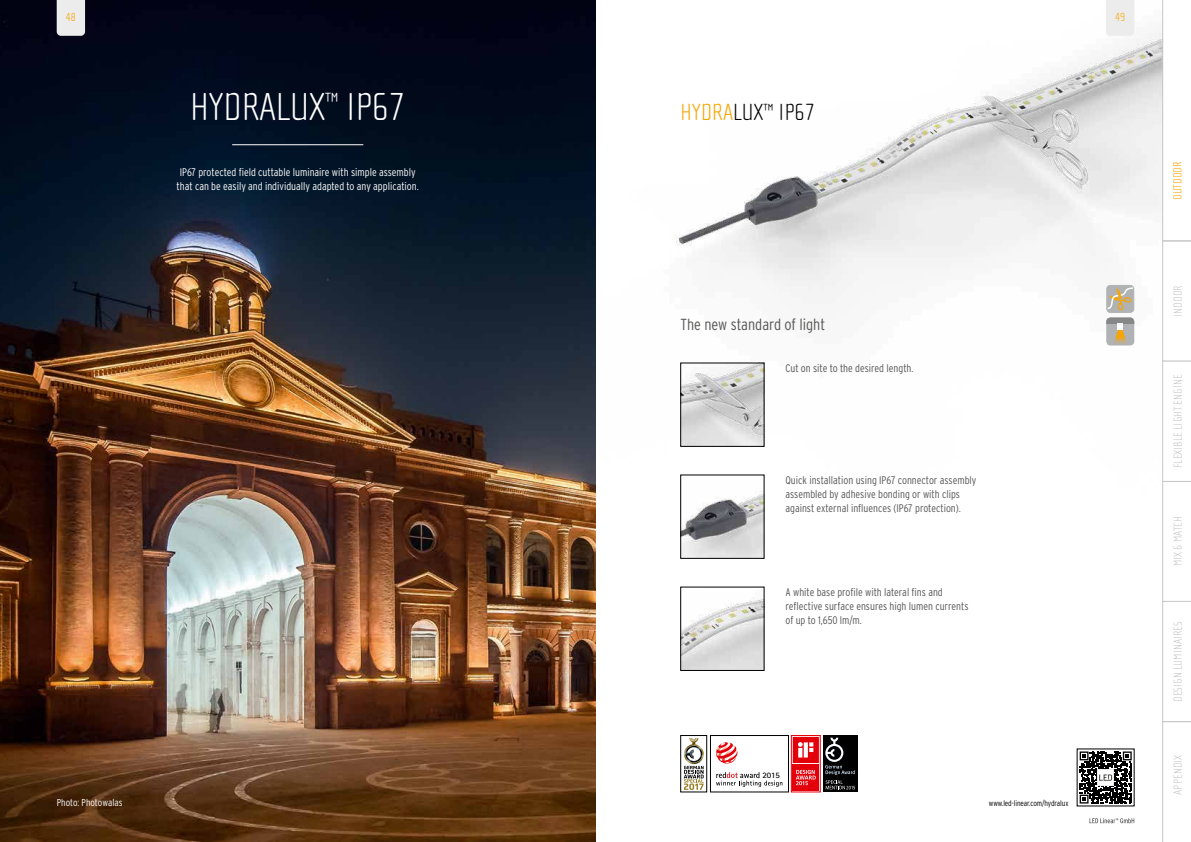
<style>
.page{position:relative;width:1191px;height:842px;background:#fff}
.page>*{position:absolute;margin:0;border:0;box-sizing:border-box;transform-origin:0 0}
.t1{font:100 40px "Cholla Sans OT";letter-spacing:-.01em;color:#fff}
.t2{font:100 24px "Cholla Sans OT";color:#000}
.t3{font:300 condensed 16px "Interstate";color:#565655}
.t4{font:100 12px "Cholla Sans OT";color:#c5c6c6}
.t5{font:100 12px "Cholla Sans OT";color:#f7a500}
.t6{font:100 12px "Cholla Sans OT";letter-spacing:.02em;color:#c5c6c6}
.t7{font:300 condensed 11px/14px "Interstate";color:#565655}
.t8{font:300 condensed 11px/14px "Interstate";color:#fff}
.t9{font:300 condensed 10px "Interstate";color:#fff}
.t10{font:700 8.4px "Rotis Sans Serif Std";color:#000}
.t11{font:300 condensed 8px "Interstate";letter-spacing:-.01em;color:#000}
.s1{color:#f7a500}
</style>
<div class="page">
<img style="left:595px;top:0;width:567px;height:576px">
<svg style="left:1089px;top:818px;width:45px;height:5px"></svg>
<img style="left:0;top:0;width:595px;height:842px">
<img style="left:682px;top:365px;width:80px;height:79px">
<img style="left:682px;top:597px;width:80px;height:71px">
<img style="left:682px;top:477px;width:80px;height:79px">
<hr style="left:232px;top:144px;width:131px;height:1px;background:#fff">
<div style="left:823px;top:735px;width:34px;height:57px;background:#000"></div>
<svg style="left:825px;top:738px;width:30px;height:51px"></svg>
<div style="left:791px;top:735px;width:29px;height:57px;background:#fdefef"></div>
<div style="left:792px;top:764px;width:27px;height:27px;background:#e3000b"></div>
<svg style="left:793px;top:737px;width:25px;height:26px"></svg>
<svg style="left:796px;top:770px;width:20px;height:15px"></svg>
<div style="left:791px;top:735px;width:29px;height:57px;border:1px solid #e3000b"></div>
<svg style="left:716px;top:772px;width:66px;height:15px"></svg>
<svg style="left:716px;top:742px;width:21px;height:21px"></svg>
<div style="left:710px;top:735px;width:78px;height:57px;border:1px solid #000"></div>
<svg style="left:683px;top:738px;width:20px;height:52px"></svg>
<div style="left:680px;top:735px;width:27px;height:57px;border:1px solid #000"></div>
<div style="left:1106px;top:285px;width:27px;height:27px;background:#b1b2b3;border-radius:4px"></div>
<div style="left:1106px;top:285px;width:28px;height:28px;border:1px solid #b1b2b3;border-radius:4px"></div>
<svg style="left:1107px;top:287px;width:26px;height:23px"></svg>
<div style="left:1106px;top:317px;width:28px;height:28px;background:#b1b2b3;border-radius:4px"></div>
<div style="left:1106px;top:317px;width:28px;height:6px;background:#868786"></div>
<svg style="left:1113px;top:323px;width:14px;height:21px"></svg>
<svg style="left:1079px;top:751px;width:53px;height:53px"></svg>
<svg style="left:1079px;top:751px;width:52px;height:52px"></svg>
<img style="left:1097px;top:769px;width:17px;height:17px">
<svg style="left:1106px;top:0;width:28px;height:36px"></svg>
<svg style="left:57px;top:0;width:28px;height:36px"></svg>
<svg style="left:1162px;top:0;width:29px;height:842px"></svg>
<p class="t5" style="left:66px;top:11px;width:12px">48</p>
<p class="t5" style="left:1115px;top:11px;width:12px">49</p>
<h1 class="t1" style="left:190px;top:85px;width:217px">HYDRALUX<sup>™</sup> IP67</h1>
<h2 class="t2" style="left:680px;top:99px;width:136px"><span class="s1">HYDRA</span>LUX<sup>™</sup> IP67</h2>
<p class="t8" style="left:177px;top:165px;width:244px">IP67 protected field cuttable luminaire with simple assembly that can be easily and individually adapted to any application.</p>
<h3 class="t3" style="left:680px;top:315px;width:146px">The new standard of light</h3>
<p class="t7" style="left:785px;top:361px;width:129px">Cut on site to the desired length.</p>
<p class="t7" style="left:785px;top:473px;width:192px">Quick installation using IP67 connector assembly assembled by adhesive bonding or with clips against external influences (IP67 protection).</p>
<p class="t7" style="left:785px;top:585px;width:184px">A white base profile with lateral fins and reflective surface ensures high lumen currents of up to 1,650 lm/m.</p>
<p class="t10" style="left:762px;top:770px;width:19px">2015</p>
<p class="t9" style="left:57px;top:796px;width:67px">Photo: Photowalas</p>
<p class="t11" style="left:989px;top:798px;width:81px">www.led-linear.com/hydralux</p>
<p class="t5" style="left:1171px;top:200px;width:40px;rotate:-90deg">OUTDOOR</p>
<p class="t4" style="left:1171px;top:317px;width:33px;rotate:-90deg">INDOOR</p>
<p class="t4" style="left:1171px;top:468px;width:95px;rotate:-90deg">FLEXIBLE LIGHT ENGINE</p>
<p class="t4" style="left:1171px;top:566px;width:51px;rotate:-90deg">MIX &amp; MATCH</p>
<p class="t4" style="left:1171px;top:702px;width:82px;rotate:-90deg">DESIGN LUMINAIRES</p>
<p class="t6" style="left:1171px;top:795px;width:42px;rotate:-90deg">APPENDIX</p>
</div>
